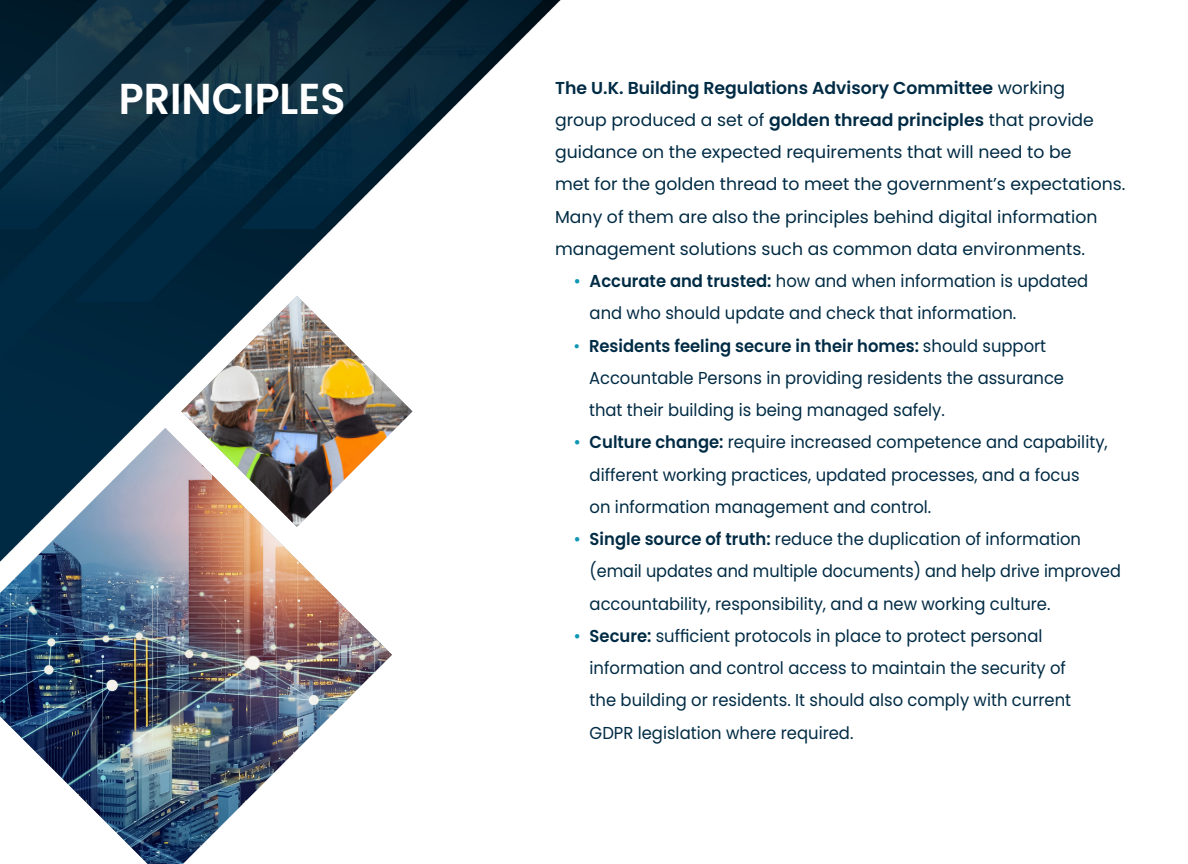
<style>
.page{position:relative;width:1188px;height:864px;background:#fff}
.page>*{position:absolute;margin:0;border:0;box-sizing:border-box;transform-origin:0 0}
.t1{font:600 43.2px "Poppins";color:#fff;scale:.95 1}
.t2{font:17.25px/32.2px "Poppins";color:#002b44;scale:.95 1}
.t3{font:17.25px/32.2px "Poppins";color:#002b44}
.s1{font-weight:600}
.s2{font-weight:500;color:#1096b2}
.s3{color:#1096b2}
</style>
<div class="page">
<img style="left:0;top:0;width:561px;height:428px">
<img style="left:0;top:428px;width:392px;height:436px">
<img style="left:181px;top:296px;width:232px;height:231px">
<h1 class="t1" style="left:119px;top:74px;width:240px">PRINCIPLES</h1>
<p class="t3" style="left:555px;top:72px;width:572px"><span class="s1">The U.K. Building Regulations Advisory Committee</span> working<br>group produced a set of <span class="s1">golden thread principles</span> that provide guidance on the expected requirements that will need to be<br>met for the golden thread to meet the government’s expectations.<br>Many of them are also the principles behind digital information management solutions such as common data environments.</p>
<p class="t2" style="left:590px;top:265px;width:526px;text-indent:-16px"><span class="s2">•</span> <span class="s1">Accurate and trusted:</span> how and when information is updated and who should update and check that information.</p>
<p class="t2" style="left:589px;top:330px;width:502px;text-indent:-16px"><span class="s3">•</span> <span class="s1">Residents feeling secure in their homes:</span> should support<br>Accountable Persons in providing residents the assurance that their building is being managed safely.</p>
<p class="t2" style="left:590px;top:426px;width:547px;text-indent:-16px"><span class="s2">•</span> <span class="s1">Culture change:</span> require increased competence and capability, different working practices, updated processes, and a focus<br>on information management and control.</p>
<p class="t2" style="left:590px;top:523px;width:561px;text-indent:-16px"><span class="s2">•</span> <span class="s1">Single source of truth:</span> reduce the duplication of information (email updates and multiple documents) and help drive improved accountability, responsibility, and a new working culture.</p>
<p class="t2" style="left:590px;top:620px;width:508px;text-indent:-16px"><span class="s2">•</span> <span class="s1">Secure:</span> sufficient protocols in place to protect personal information and control access to maintain the security of the building or residents. It should also comply with current GDPR legislation where required.</p>
</div>
